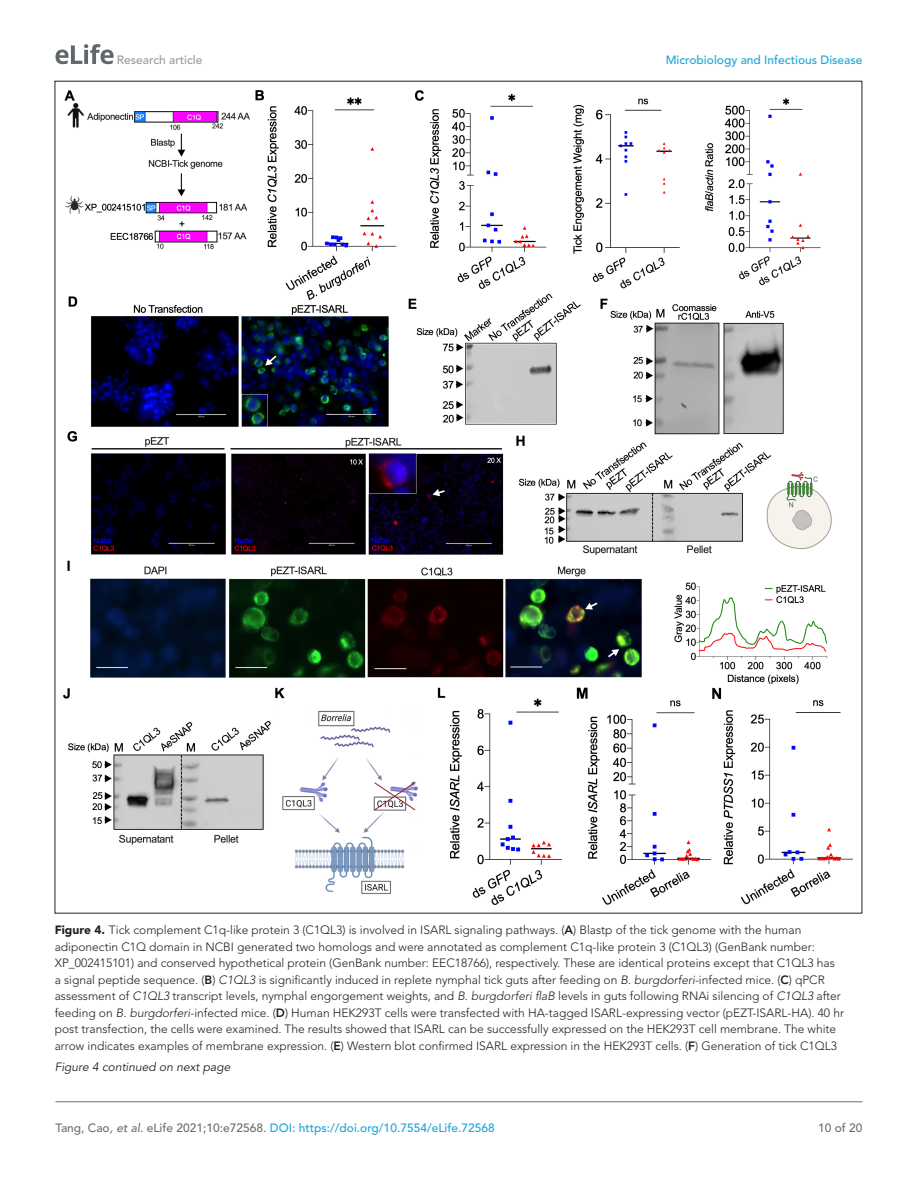
<style>
.page{position:relative;width:918px;height:1188px;background:#fff}
.page>*{position:absolute;margin:0;border:0;box-sizing:border-box;transform-origin:0 0}
.t1{font:300 12px/16.5px "Avenir LT Std";color:#231f20}
.t2{font:500 12px "Avenir LT Std";color:#1ea4d7}
.t3{font:italic 12px "Avenir LT Std";color:#231f20}
.t4{font:500 12px "Avenir LT Std";color:#9a9a9a}
.t5{font:500 12px "Avenir LT Std";color:#6e6e70}
.s1{font-weight:900}
.s2{font-weight:800}
.s3{font-style:italic}
.s4{color:#6e6e70}
.s5{font-style:italic;color:#6e6e70}
</style>
<div class="page">
<svg style="left:56px;top:44px;width:58px;height:20px"></svg>
<hr style="left:56px;top:1101px;width:806px;height:1px;background:#6e6e70">
<img style="left:64px;top:90px;width:789px;height:814px">
<p class="t4" style="left:117px;top:53px;width:87px">Research article</p>
<p class="t2" style="left:666px;top:53px;width:198px">Microbiology and Infectious Disease</p>
<p class="t1" style="left:55px;top:922px;width:791px"><span class="s1">Figure 4.</span> Tick complement C1q-like protein 3 (C1QL3) is involved in ISARL signaling pathways. (<span class="s2">A</span>) Blastp of the tick genome with the human adiponectin C1Q domain in NCBI generated two homologs and were annotated as complement C1q-like protein 3 (C1QL3) (GenBank number:<br>XP_002415101) and conserved hypothetical protein (GenBank number: EEC18766), respectively. These are identical proteins except that C1QL3 has a signal peptide sequence. (<span class="s2">B</span>) <span class="s3">C1QL3</span> is significantly induced in replete nymphal tick guts after feeding on <span class="s3">B. burgdorferi</span>-infected mice. (<span class="s2">C</span>) qPCR assessment of <span class="s3">C1QL3</span> transcript levels, nymphal engorgement weights, and <span class="s3">B. burgdorferi flaB</span> levels in guts following RNAi silencing of <span class="s3">C1QL3</span> after feeding on <span class="s3">B. burgdorferi</span>-infected mice. (<span class="s2">D</span>) Human HEK293T cells were transfected with HA-tagged ISARL-expressing vector (pEZT-ISARL-HA). 40 hr post transfection, the cells were examined. The results showed that ISARL can be successfully expressed on the HEK293T cell membrane. The white arrow indicates examples of membrane expression. (<span class="s2">E</span>) Western blot confirmed ISARL expression in the HEK293T cells. (<span class="s2">F</span>) Generation of tick C1QL3</p>
<p class="t3" style="left:55px;top:1060px;width:177px">Figure 4 continued on next page</p>
<p class="t2" style="left:56px;top:1121px;width:441px"><span class="s4">Tang, Cao</span><span class="s5">, et al</span><span class="s4">. eLife 2021;10:e72568.</span> DOI: https://doi.org/10.7554/eLife.72568</p>
<p class="t5" style="left:818px;top:1121px;width:46px">10 of 20</p>
</div>
